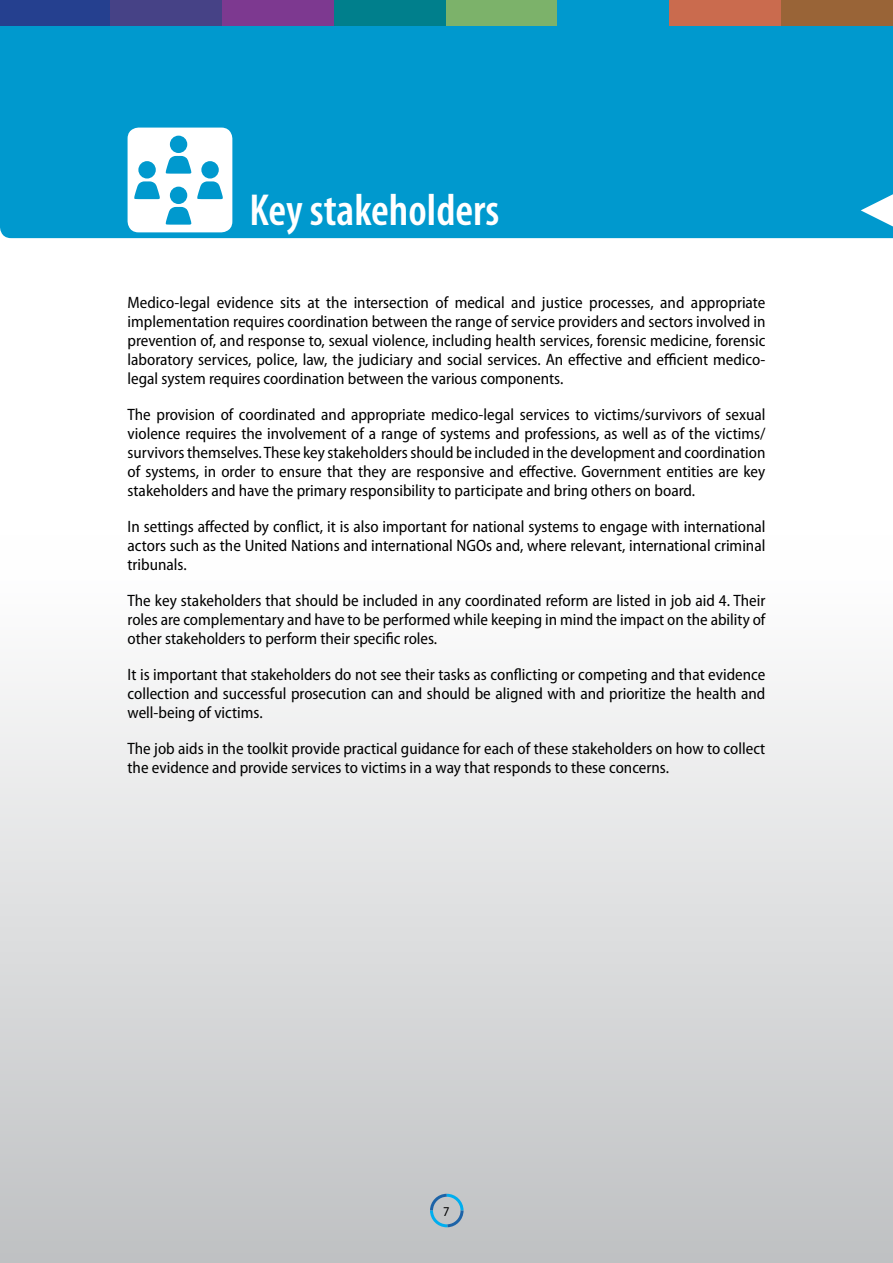
<style>
.page{position:relative;width:893px;height:1263px;background:#fff}
.page>*{position:absolute;margin:0;border:0;box-sizing:border-box;transform-origin:0 0}
.t1{font:600 condensed 45px "Myriad Pro";color:#fff}
.t2{font:semi-condensed 16.5px/18.9px "Myriad Pro";color:#000;text-align:justify}
.t3{font:semi-condensed 13.5px "Myriad Pro";color:#000}
</style>
<div class="page">
<div style="left:0;top:536px;width:893px;height:727px;background:linear-gradient(to bottom,#fff,#bfc1c3)"></div>
<svg style="left:428px;top:1192px;width:37px;height:37px"></svg>
<div style="left:0;top:26px;width:893px;height:212px;background:#0099ce"></div>
<div style="left:128px;top:128px;width:104px;height:104px;background:#fff;border-radius:11px"></div>
<div style="left:170px;top:136px;width:17px;height:17px;background:#0099ce;border-radius:50%"></div>
<svg style="left:166px;top:156px;width:25px;height:18px"></svg>
<div style="left:170px;top:187px;width:17px;height:17px;background:#0099ce;border-radius:50%"></div>
<svg style="left:166px;top:207px;width:25px;height:18px"></svg>
<div style="left:138px;top:161px;width:18px;height:18px;background:#0099ce;border-radius:50%"></div>
<svg style="left:134px;top:181px;width:26px;height:18px"></svg>
<div style="left:201px;top:161px;width:18px;height:18px;background:#0099ce;border-radius:50%"></div>
<svg style="left:197px;top:181px;width:26px;height:18px"></svg>
<svg style="left:861px;top:194px;width:32px;height:32px"></svg>
<div style="left:0;top:0;width:112px;height:26px;background:#25408f"></div>
<div style="left:110px;top:0;width:112px;height:26px;background:#464286"></div>
<div style="left:222px;top:0;width:112px;height:26px;background:#7d3990"></div>
<div style="left:334px;top:0;width:112px;height:26px;background:#007f8c"></div>
<div style="left:446px;top:0;width:111px;height:26px;background:#7cb26a"></div>
<div style="left:557px;top:0;width:112px;height:26px;background:#0099ce"></div>
<div style="left:669px;top:0;width:112px;height:26px;background:#ca6b4e"></div>
<div style="left:781px;top:0;width:112px;height:26px;background:#996437"></div>
<h1 class="t1" style="left:249px;top:182px;width:252px">Key stakeholders</h1>
<p class="t2" style="left:128px;top:293px;width:639px">Medico-legal evidence sits at the intersection of medical and justice processes, and appropriate implementation requires coordination between the range of service providers and sectors involved in prevention of, and response to, sexual violence, including health services, forensic medicine, forensic laboratory services, police, law, the judiciary and social services. An effective and efficient medico&shy;legal system requires coordination between the various components.</p>
<p class="t2" style="left:128px;top:405px;width:639px">The provision of coordinated and appropriate medico-legal services to victims/survivors of sexual violence requires the involvement of a range of systems and professions, as well as of the victims/ survivors themselves. These key stakeholders should be included in the development and coordination of systems, in order to ensure that they are responsive and effective. Government entities are key stakeholders and have the primary responsibility to participate and bring others on board.</p>
<p class="t2" style="left:128px;top:517px;width:639px">In settings affected by conflict, it is also important for national systems to engage with international actors such as the United Nations and international NGOs and, where relevant, international criminal tribunals.</p>
<p class="t2" style="left:128px;top:591px;width:639px">The key stakeholders that should be included in any coordinated reform are listed in job aid 4. Their roles are complementary and have to be performed while keeping in mind the impact on the ability of other stakeholders to perform their specific roles.</p>
<p class="t2" style="left:128px;top:665px;width:639px">It is important that stakeholders do not see their tasks as conflicting or competing and that evidence collection and successful prosecution can and should be aligned with and prioritize the health and well-being of victims.</p>
<p class="t2" style="left:128px;top:739px;width:639px">The job aids in the toolkit provide practical guidance for each of these stakeholders on how to collect the evidence and provide services to victims in a way that responds to these concerns.</p>
<p class="t3" style="left:443px;top:1204px;width:8px">7</p>
</div>
